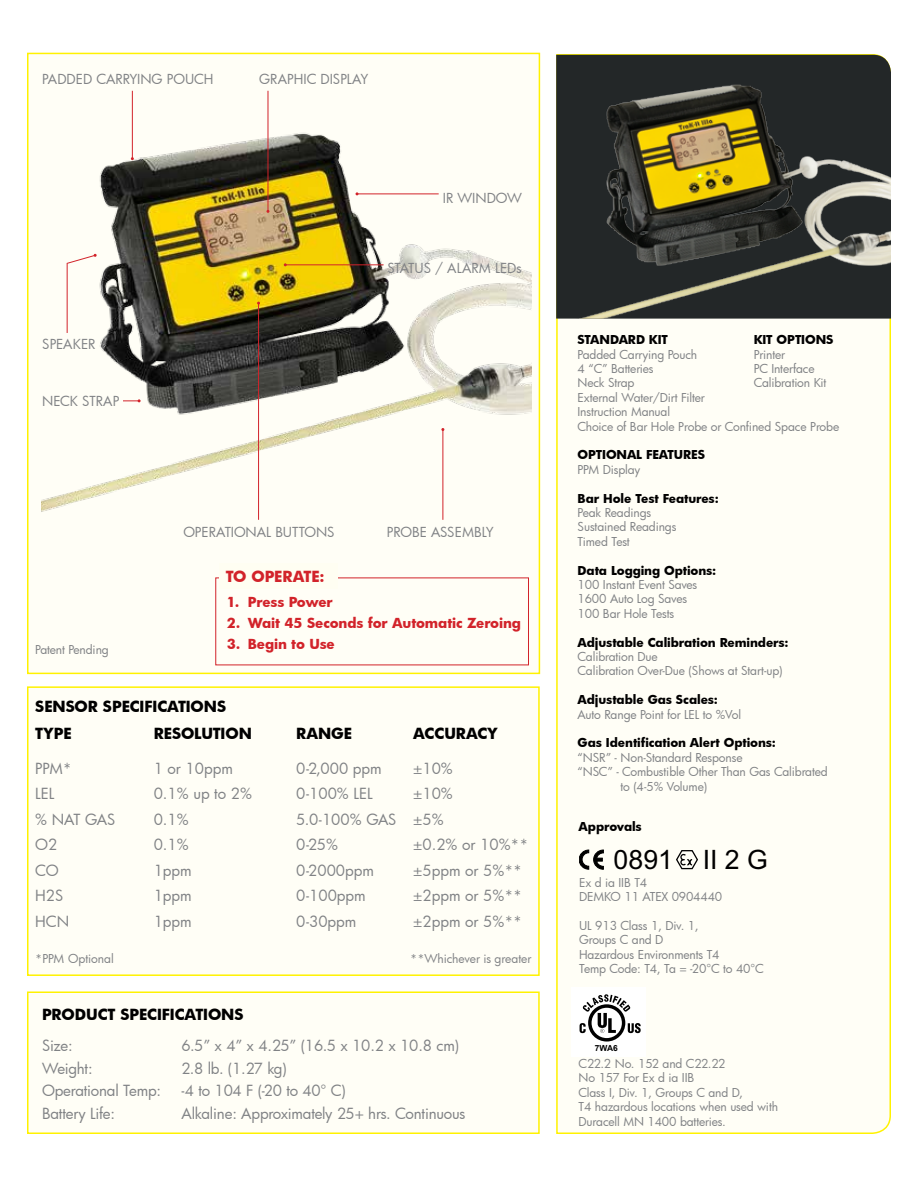
<style>
.page{position:relative;width:918px;height:1188px;background:#fff}
.page>*{position:absolute;margin:0;border:0;box-sizing:border-box;transform-origin:0 0}
.t1{font:26.7px "Arial";color:#000}
.t2{font:15px "Futura";letter-spacing:-.01em;color:#808285}
.t3{font:700 15px/27px "Futura";letter-spacing:-.01em;color:#000}
.t4{font:700 15px "Futura";letter-spacing:-.01em;color:#d2232a}
.t5{font:13.5px "Futura";color:#808285}
.t6{font:700 13.5px "Futura";letter-spacing:-.01em;color:#d2232a}
.t7{font:12px/14.4px "Futura";letter-spacing:-.01em;color:#808285}
.t8{font:700 12px "Futura";letter-spacing:-.01em;color:#000}
.t9{font:700 8.4px "Arial";color:#000}
</style>
<div class="page">
<div style="left:556px;top:54px;width:335px;height:1080px;background:#fffef6"></div>
<div style="left:28px;top:992px;width:511px;height:141px;background:#fffef6"></div>
<div style="left:27px;top:992px;width:513px;height:142px;border:2px solid #fff200"></div>
<div style="left:28px;top:687px;width:511px;height:288px;background:#fffef6"></div>
<div style="left:27px;top:686px;width:513px;height:290px;border:2px solid #fff200"></div>
<img style="left:556px;top:55px;width:335px;height:264px">
<div style="left:27px;top:53px;width:513px;height:621px;background:#fffef6;border:2px solid #fff200"></div>
<div style="left:219px;top:563px;width:118px;height:26px;background:#fffef2"></div>
<img style="left:41px;top:111px;width:490px;height:404px">
<hr style="left:268px;top:91px;width:1px;height:120px;background:#d2232a">
<hr style="left:357px;top:194px;width:82px;height:1px;background:#d2232a">
<hr style="left:132px;top:91px;width:1px;height:68px;background:#d2232a">
<hr style="left:258px;top:303px;width:1px;height:217px;background:#d2232a">
<hr style="left:67px;top:263px;width:1px;height:70px;background:#d2232a">
<hr style="left:443px;top:430px;width:1px;height:90px;background:#d2232a">
<svg style="left:66px;top:254px;width:31px;height:10px"></svg>
<hr style="left:285px;top:264px;width:99px;height:1px;background:#d2232a">
<svg style="left:123px;top:399px;width:18px;height:3px"></svg>
<svg style="left:579px;top:850px;width:24px;height:19px"></svg>
<svg style="left:675px;top:849px;width:24px;height:21px"></svg>
<div style="left:571px;top:987px;width:75px;height:70px;background:#fff"></div>
<svg style="left:588px;top:1004px;width:37px;height:38px"></svg>
<div style="left:592px;top:1008px;width:30px;height:30px;background:#fff;border-radius:50%"></div>
<svg style="left:580px;top:994px;width:61px;height:39px"></svg>
<p class="t5" style="left:42px;top:70px;width:173px">PADDED CARRYING POUCH</p>
<p class="t5" style="left:259px;top:70px;width:111px">GRAPHIC DISPLAY</p>
<p class="t5" style="left:42px;top:335px;width:55px">SPEAKER</p>
<p class="t5" style="left:42px;top:392px;width:79px">NECK STRAP</p>
<p class="t5" style="left:443px;top:188px;width:81px">IR WINDOW</p>
<p class="t5" style="left:387px;top:259px;width:136px">STATUS / ALARM LEDs</p>
<p class="t5" style="left:183px;top:523px;width:153px">OPERATIONAL BUTTONS</p>
<p class="t4" style="left:226px;top:566px;width:100px">TO OPERATE:</p>
<p class="t5" style="left:387px;top:523px;width:108px">PROBE ASSEMBLY</p>
<p class="t7" style="left:35px;top:642px;width:75px">Patent Pending</p>
<p class="t6" style="left:227px;top:592px;width:107px">1. Press Power</p>
<p class="t6" style="left:227px;top:613px;width:296px">2. Wait 45 Seconds for Automatic Zeroing</p>
<p class="t6" style="left:227px;top:634px;width:110px">3. Begin to Use</p>
<p class="t3" style="left:35px;top:693px;width:193px">SENSOR SPECIFICATIONS<br>TYPE</p>
<p class="t3" style="left:154px;top:720px;width:100px">RESOLUTION</p>
<p class="t3" style="left:296px;top:720px;width:57px">RANGE</p>
<p class="t3" style="left:413px;top:720px;width:86px">ACCURACY</p>
<p class="t2" style="left:35px;top:758px;width:38px">PPM*</p>
<p class="t2" style="left:154px;top:758px;width:81px">1 or 10ppm</p>
<p class="t2" style="left:296px;top:758px;width:87px">0-2,000 ppm</p>
<p class="t2" style="left:413px;top:758px;width:41px">±10%</p>
<p class="t2" style="left:35px;top:784px;width:21px">LEL</p>
<p class="t2" style="left:154px;top:784px;width:100px">0.1% up to 2%</p>
<p class="t2" style="left:296px;top:784px;width:78px">0-100% LEL</p>
<p class="t2" style="left:413px;top:784px;width:41px">±10%</p>
<p class="t2" style="left:35px;top:809px;width:82px">% NAT GAS</p>
<p class="t2" style="left:154px;top:809px;width:37px">0.1%</p>
<p class="t2" style="left:296px;top:809px;width:149px">5.0-100% GAS ±5%</p>
<p class="t2" style="left:35px;top:835px;width:24px">O2</p>
<p class="t2" style="left:154px;top:835px;width:37px">0.1%</p>
<p class="t2" style="left:296px;top:835px;width:43px">0-25%</p>
<p class="t2" style="left:413px;top:835px;width:117px">±0.2% or 10%**</p>
<p class="t2" style="left:35px;top:860px;width:25px">CO</p>
<p class="t2" style="left:154px;top:860px;width:40px">1ppm</p>
<p class="t2" style="left:296px;top:860px;width:79px">0-2000ppm</p>
<p class="t2" style="left:413px;top:860px;width:110px">±5ppm or 5%**</p>
<p class="t2" style="left:35px;top:886px;width:30px">H2S</p>
<p class="t2" style="left:154px;top:886px;width:40px">1ppm</p>
<p class="t2" style="left:296px;top:886px;width:71px">0-100ppm</p>
<p class="t2" style="left:413px;top:886px;width:110px">±2ppm or 5%**</p>
<p class="t2" style="left:35px;top:911px;width:35px">HCN</p>
<p class="t2" style="left:154px;top:911px;width:40px">1ppm</p>
<p class="t2" style="left:296px;top:911px;width:62px">0-30ppm</p>
<p class="t2" style="left:413px;top:911px;width:110px">±2ppm or 5%**</p>
<p class="t7" style="left:35px;top:951px;width:80px">*PPM Optional</p>
<p class="t7" style="left:410px;top:951px;width:123px">**Whichever is greater</p>
<p class="t3" style="left:42px;top:1000px;width:203px">PRODUCT SPECIFICATIONS</p>
<p class="t2" style="left:42px;top:1035px;width:32px">Size:</p>
<p class="t2" style="left:182px;top:1035px;width:279px">6.5” x 4” x 4.25” (16.5 x 10.2 x 10.8 cm)</p>
<p class="t2" style="left:42px;top:1058px;width:52px">Weight:</p>
<p class="t2" style="left:182px;top:1058px;width:107px">2.8 lb. (1.27 kg)</p>
<p class="t2" style="left:42px;top:1080px;width:121px">Operational Temp:</p>
<p class="t2" style="left:182px;top:1080px;width:166px">-4 to 104 F (-20 to 40° C)</p>
<p class="t2" style="left:42px;top:1103px;width:75px">Battery Life:</p>
<p class="t2" style="left:182px;top:1103px;width:286px">Alkaline: Approximately 25+ hrs. Continuous</p>
<p class="t8" style="left:754px;top:331px;width:81px">KIT OPTIONS</p>
<p class="t7" style="left:754px;top:347px;width:74px">Printer<br>PC Interface<br>Calibration Kit</p>
<p class="t8" style="left:578px;top:331px;width:92px">STANDARD KIT</p>
<p class="t7" style="left:578px;top:347px;width:263px">Padded Carrying Pouch<br>4 “C” Batteries<br>Neck Strap<br>External Water/Dirt Filter<br>Instruction Manual<br>Choice of Bar Hole Probe or Confined Space Probe</p>
<p class="t8" style="left:578px;top:446px;width:129px">OPTIONAL FEATURES</p>
<p class="t7" style="left:578px;top:462px;width:64px">PPM Display</p>
<p class="t8" style="left:578px;top:490px;width:143px">Bar Hole Test Features:</p>
<p class="t7" style="left:578px;top:505px;width:100px">Peak Readings<br>Sustained Readings<br>Timed Test</p>
<p class="t8" style="left:578px;top:562px;width:140px">Data Logging Options:</p>
<p class="t7" style="left:578px;top:577px;width:121px">100 Instant Event Saves<br>1600 Auto Log Saves<br>100 Bar Hole Tests</p>
<p class="t8" style="left:578px;top:634px;width:213px">Adjustable Calibration Reminders:</p>
<p class="t7" style="left:578px;top:649px;width:207px">Calibration Due<br>Calibration Over-Due (Shows at Start-up)</p>
<p class="t8" style="left:578px;top:691px;width:142px">Adjustable Gas Scales:</p>
<p class="t7" style="left:578px;top:707px;width:165px">Auto Range Point for LEL to %Vol</p>
<p class="t8" style="left:578px;top:734px;width:200px">Gas Identification Alert Options:</p>
<p class="t7" style="left:578px;top:750px;width:166px">“NSR” - Non-Standard Response</p>
<p class="t7" style="left:578px;top:764px;width:252px">“NSC” - Combustible Other Than Gas Calibrated</p>
<p class="t7" style="left:620px;top:779px;width:88px">to (4-5% Volume)</p>
<p class="t8" style="left:579px;top:818px;width:65px">Approvals</p>
<h1 class="t1" style="left:614px;top:842px;width:156px">0891 II 2 G</h1>
<p class="t7" style="left:579px;top:875px;width:145px">Ex d ia IIB T4<br>DEMKO 11 ATEX 0904440</p>
<p class="t7" style="left:579px;top:918px;width:186px">UL 913 Class 1, Div. 1,<br>Groups C and D<br>Hazardous Environments T4<br>Temp Code: T4, Ta = -20°C to 40°C</p>
<p class="t9" style="left:595px;top:1042px;width:24px">7WA6</p>
<p class="t7" style="left:579px;top:1056px;width:201px">C22.2 No. 152 and C22.22<br>No 157 For Ex d ia IIB<br>Class I, Div. 1, Groups C and D,<br>T4 hazardous locations when used with<br>Duracell MN 1400 batteries.</p>
</div>
